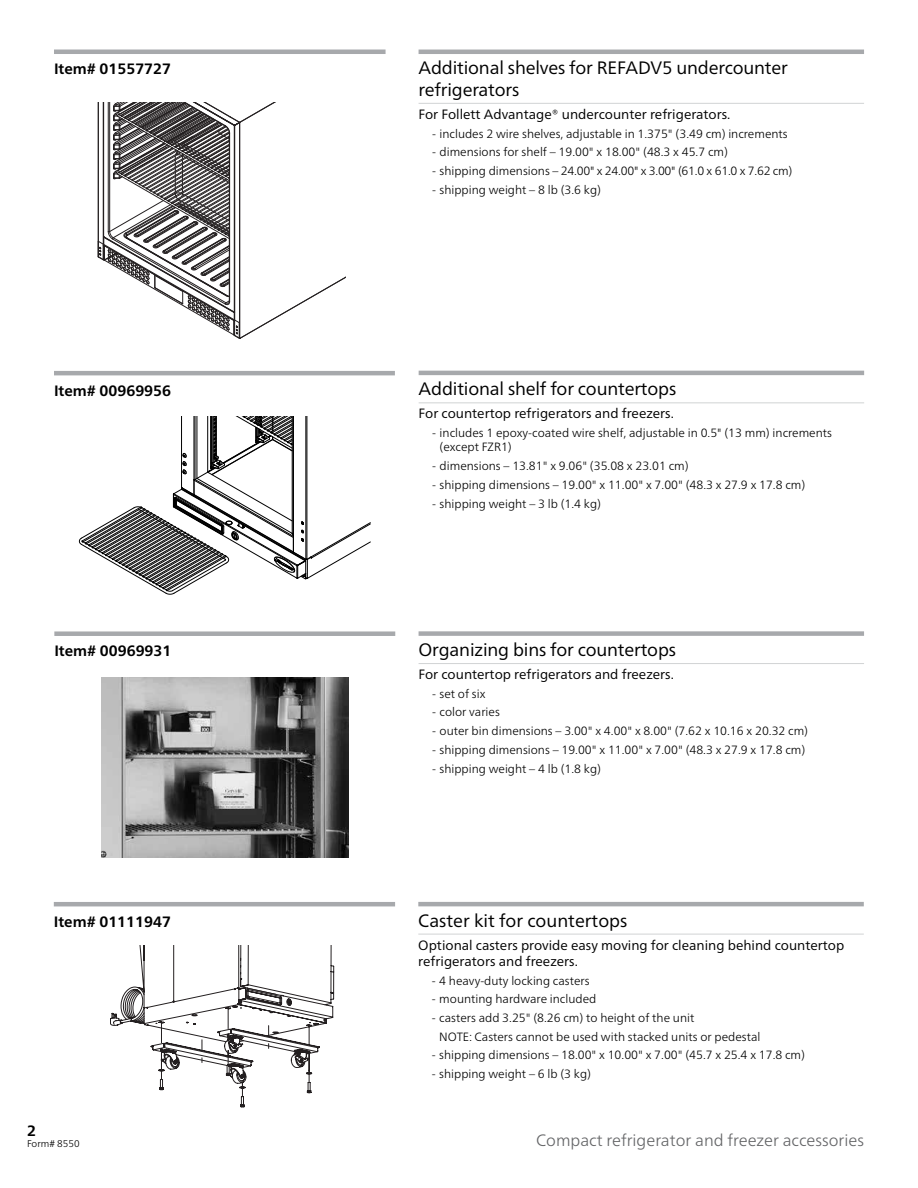
<style>
.page{position:relative;width:918px;height:1188px;background:#fff}
.page>*{position:absolute;margin:0;border:0;box-sizing:border-box;transform-origin:0 0}
.t1{font:18px/21.6px "Frutiger Neue LT Pro";letter-spacing:-.01em;color:#000}
.t2{font:300 16.5px "Frutiger Neue LT Pro";color:#636466}
.t3{font:700 15px "Frutiger Neue LT Pro";color:#000}
.t4{font:13.5px/16.2px "Frutiger Neue LT Pro";color:#000}
.t5{font:300 12px/14.4px "Frutiger Neue LT Pro";color:#000}
.t6{font:300 9.75px "Frutiger Neue LT Pro";color:#000}
.s1{font-weight:400;font-stretch:condensed}
</style>
<div class="page">
<hr style="left:54px;top:371px;width:341px;height:4px;background:#a7a9ac">
<hr style="left:419px;top:371px;width:445px;height:4px;background:#a7a9ac">
<hr style="left:419px;top:402px;width:445px;height:1px;background:#d1d3d4">
<div style="left:54px;top:631px;width:341px;height:5px;background:#a7a9ac"></div>
<img style="left:101px;top:677px;width:247px;height:181px">
<div style="left:419px;top:631px;width:445px;height:5px;background:#a7a9ac"></div>
<hr style="left:419px;top:663px;width:445px;height:1px;background:#d1d3d4">
<hr style="left:418px;top:902px;width:446px;height:4px;background:#a7a9ac">
<hr style="left:418px;top:934px;width:446px;height:1px;background:#d1d3d4">
<hr style="left:54px;top:902px;width:341px;height:4px;background:#a7a9ac">
<svg style="left:110px;top:945px;width:224px;height:162px"></svg>
<hr style="left:54px;top:50px;width:332px;height:4px;background:#a7a9ac">
<hr style="left:419px;top:50px;width:445px;height:4px;background:#a7a9ac">
<hr style="left:419px;top:103px;width:445px;height:1px;background:#d1d3d4">
<svg style="left:98px;top:102px;width:248px;height:237px"></svg>
<svg style="left:79px;top:416px;width:292px;height:179px"></svg>
<p class="t3" style="left:54px;top:60px;width:119px">Item# 01557727</p>
<h1 class="t1" style="left:419px;top:57px;width:371px">Additional shelves for REFADV5 undercounter refrigerators</h1>
<p class="t4" style="left:419px;top:106px;width:313px">For Follett Advantage® undercounter refrigerators.</p>
<p class="t5" style="left:432px;top:126px;width:357px">- includes 2 wire shelves, adjustable in 1.375" (3.49 cm) increments</p>
<p class="t5" style="left:432px;top:145px;width:297px">- dimensions for shelf – 19.00" x 18.00" (48.3 x 45.7 cm)</p>
<p class="t5" style="left:432px;top:164px;width:362px">- shipping dimensions – 24.00<span class="s1">"</span> x 24.00<span class="s1">"</span> x 3.00<span class="s1">"</span> (61.0 x 61.0 x 7.62 cm)</p>
<p class="t5" style="left:432px;top:182px;width:170px">- shipping weight – 8 lb (3.6 kg)</p>
<p class="t3" style="left:54px;top:382px;width:119px">Item# 00969956</p>
<h1 class="t1" style="left:419px;top:378px;width:259px">Additional shelf for countertops</h1>
<p class="t4" style="left:419px;top:405px;width:257px">For countertop refrigerators and freezers.</p>
<p class="t5" style="left:440px;top:426px;width:394px;text-indent:-8px">- includes 1 epoxy-coated wire shelf, adjustable in 0.5<span class="s1">"</span> (13 mm) increments (except FZR1)</p>
<p class="t5" style="left:432px;top:459px;width:258px">- dimensions – 13.81" x 9.06" (35.08 x 23.01 cm)</p>
<p class="t5" style="left:432px;top:477px;width:375px">- shipping dimensions – 19.00" x 11.00" x 7.00" (48.3 x 27.9 x 17.8 cm)</p>
<p class="t5" style="left:432px;top:496px;width:170px">- shipping weight – 3 lb (1.4 kg)</p>
<p class="t3" style="left:54px;top:642px;width:119px">Item# 00969931</p>
<h1 class="t1" style="left:419px;top:639px;width:259px">Organizing bins for countertops</h1>
<p class="t4" style="left:419px;top:666px;width:257px">For countertop refrigerators and freezers.</p>
<p class="t5" style="left:432px;top:686px;width:55px">- set of six</p>
<p class="t5" style="left:432px;top:705px;width:69px">- color varies</p>
<p class="t5" style="left:432px;top:724px;width:378px">- outer bin dimensions – 3.00" x 4.00" x 8.00" (7.62 x 10.16 x 20.32 cm)</p>
<p class="t5" style="left:432px;top:742px;width:375px">- shipping dimensions – 19.00" x 11.00" x 7.00" (48.3 x 27.9 x 17.8 cm)</p>
<p class="t5" style="left:432px;top:761px;width:170px">- shipping weight – 4 lb (1.8 kg)</p>
<p class="t3" style="left:54px;top:913px;width:119px">Item# 01111947</p>
<h1 class="t1" style="left:418px;top:909px;width:211px">Caster kit for countertops</h1>
<p class="t4" style="left:418px;top:937px;width:428px">Optional casters provide easy moving for cleaning behind countertop refrigerators and freezers.</p>
<p class="t5" style="left:432px;top:973px;width:159px">- 4 heavy-duty locking casters</p>
<p class="t5" style="left:432px;top:992px;width:166px">- mounting hardware included</p>
<p class="t5" style="left:439px;top:1008px;width:323px;line-height:18.8px;text-indent:-8px">- casters add 3.25" (8.26 cm) to height of the unit<br>NOTE: Casters cannot be used with stacked units or pedestal</p>
<p class="t5" style="left:432px;top:1048px;width:375px">- shipping dimensions – 18.00" x 10.00" x 7.00" (45.7 x 25.4 x 17.8 cm)</p>
<p class="t5" style="left:432px;top:1067px;width:161px">- shipping weight – 6 lb (3 kg)</p>
<p class="t3" style="left:27px;top:1121px;width:10px">2</p>
<p class="t6" style="left:27px;top:1138px;width:54px">Form# 8550</p>
<h2 class="t2" style="left:536px;top:1130px;width:329px">Compact refrigerator and freezer accessories</h2>
</div>
